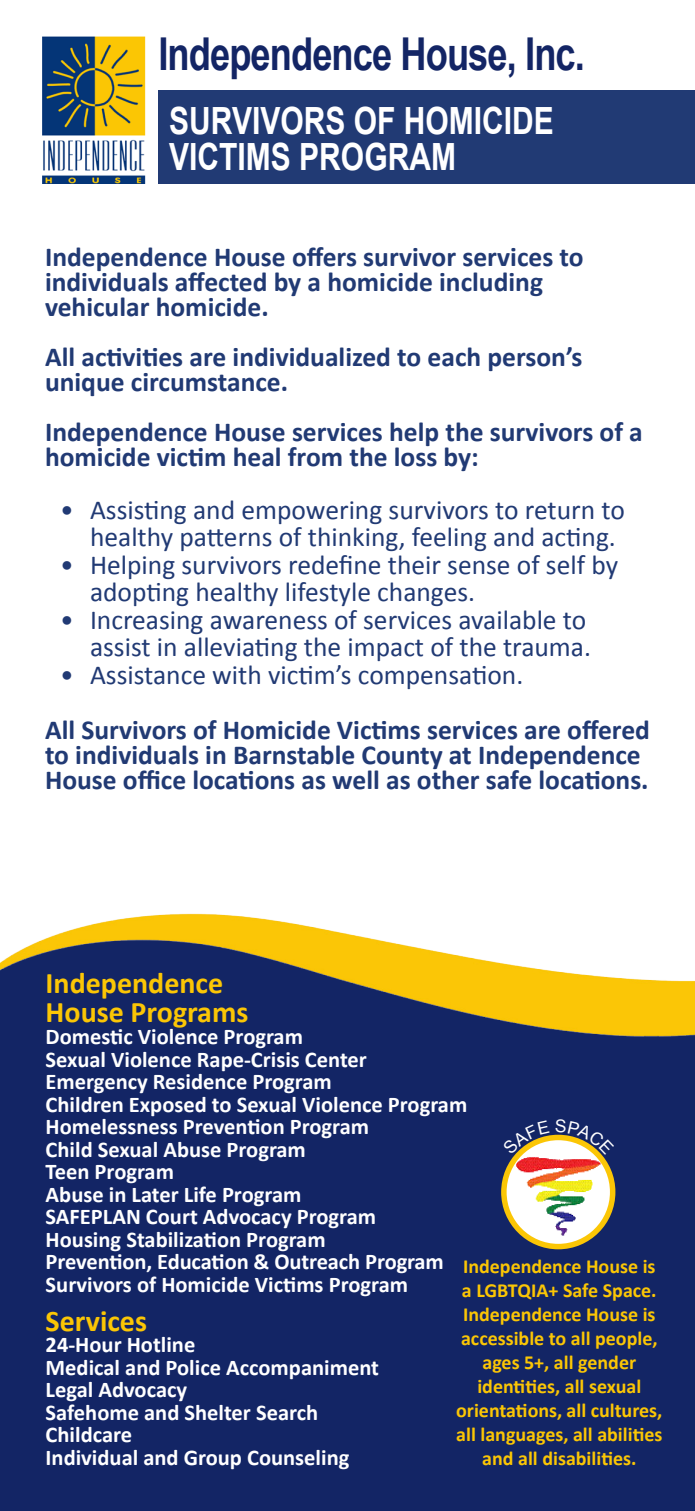
<style>
.page{position:relative;width:695px;height:1511px;background:#fff}
.page>*{position:absolute;margin:0;border:0;box-sizing:border-box;transform-origin:0 0}
.t1{font:700 45.25px "Arial";letter-spacing:-.025em;color:#132565;scale:.8 1}
.t2{font:700 37.5px "Arial";color:#fff;scale:.8 1}
.t3{font:700 30px/28.8px "Calibri";color:#fbc605}
.t4{font:700 27.5px/25px "Calibri";color:#213a74}
.t5{font:27.5px/27.5px "Calibri";color:#213a74}
.t6{font:700 22.5px/22.5px "Calibri";color:#fff}
.t7{font:700 20px/24px "Calibri";color:#fbc605;text-align:center}
</style>
<div class="page">
<div style="left:158px;top:90px;width:537px;height:94px;background:#213a74"></div>
<img style="left:42px;top:37px;width:103px;height:147px">
<div style="left:0;top:1013px;width:695px;height:497px;background:#132565"></div>
<img style="left:0;top:913px;width:695px;height:123px">
<svg style="left:504px;top:1137px;width:109px;height:109px"></svg>
<img style="left:513px;top:1145px;width:90px;height:93px">
<div style="left:501px;top:1134px;width:114px;height:115px;border:5px solid #fbc605;border-radius:50%"></div>
<svg style="left:513px;top:1135px;width:36px;height:19px"></svg>
<svg style="left:555px;top:1134px;width:48px;height:21px"></svg>
<p class="t1" style="left:158px;top:24px;width:534px">Independence House, Inc.</p>
<p class="t2" style="left:169px;top:96px;width:482px">SURVIVORS OF HOMICIDE</p>
<p class="t2" style="left:169px;top:132px;width:360px">VICTIMS PROGRAM</p>
<p class="t4" style="left:45px;top:244px;width:540px">Independence House offers survivor services to</p>
<p class="t4" style="left:45px;top:269px;width:499px">individuals affected by a homicide including vehicular homicide.</p>
<p class="t4" style="left:45px;top:344px;width:539px">All activities are individualized to each person’s unique circumstance.</p>
<p class="t4" style="left:45px;top:419px;width:599px">Independence House services help the survivors of a homicide victim heal from the loss by:</p>
<p class="t5" style="left:90px;top:496px;width:536px;text-indent:-30px">• Assisting and empowering survivors to return to healthy patterns of thinking, feeling and acting.</p>
<p class="t5" style="left:90px;top:551px;width:529px;text-indent:-30px">• Helping survivors redefine their sense of self by adopting healthy lifestyle changes.</p>
<p class="t5" style="left:60px;top:606px;width:532px;text-align:right">• Increasing awareness of services available to assist in alleviating the impact of the trauma.</p>
<p class="t5" style="left:60px;top:661px;width:465px">• Assistance with victim’s compensation.</p>
<p class="t4" style="left:45px;top:717px;width:606px">All Survivors of Homicide Victims services are offered to individuals in Barnstable County at Independence<br>House office locations as well as other safe locations.</p>
<p class="t3" style="left:46px;top:968px;width:204px">Independence<br>House Programs</p>
<p class="t6" style="left:46px;top:1025px;width:323px">Domestic Violence Program<br>Sexual Violence Rape-Crisis Center</p>
<p class="t6" style="left:46px;top:1070px;width:288px">Emergency Residence Program</p>
<p class="t6" style="left:46px;top:1093px;width:423px">Children Exposed to Sexual Violence Program</p>
<p class="t6" style="left:46px;top:1115px;width:325px">Homelessness Prevention Program</p>
<p class="t6" style="left:46px;top:1138px;width:262px">Child Sexual Abuse Program</p>
<p class="t6" style="left:46px;top:1160px;width:257px">Teen Program<br>Abuse in Later Life Program</p>
<p class="t6" style="left:46px;top:1205px;width:332px">SAFEPLAN Court Advocacy Program</p>
<p class="t6" style="left:46px;top:1228px;width:282px">Housing Stabilization Program</p>
<p class="t6" style="left:46px;top:1250px;width:400px">Prevention, Education &amp; Outreach Program<br>Survivors of Homicide Victims Program</p>
<p class="t7" style="left:456px;top:1254px;width:208px">Independence House is a LGBTQIA+ Safe Space.<br>Independence House is accessible to all people, ages 5+, all gender identities, all sexual orientations, all cultures, all languages, all abilities and all disabilities.</p>
<p class="t3" style="left:46px;top:1305px;width:103px">Services</p>
<p class="t6" style="left:46px;top:1333px;width:151px">24-Hour Hotline</p>
<p class="t6" style="left:46px;top:1355px;width:335px">Medical and Police Accompaniment</p>
<p class="t6" style="left:46px;top:1378px;width:143px">Legal Advocacy</p>
<p class="t6" style="left:46px;top:1400px;width:274px">Safehome and Shelter Search</p>
<p class="t6" style="left:46px;top:1423px;width:88px">Childcare</p>
<p class="t6" style="left:46px;top:1445px;width:305px">Individual and Group Counseling</p>
</div>
